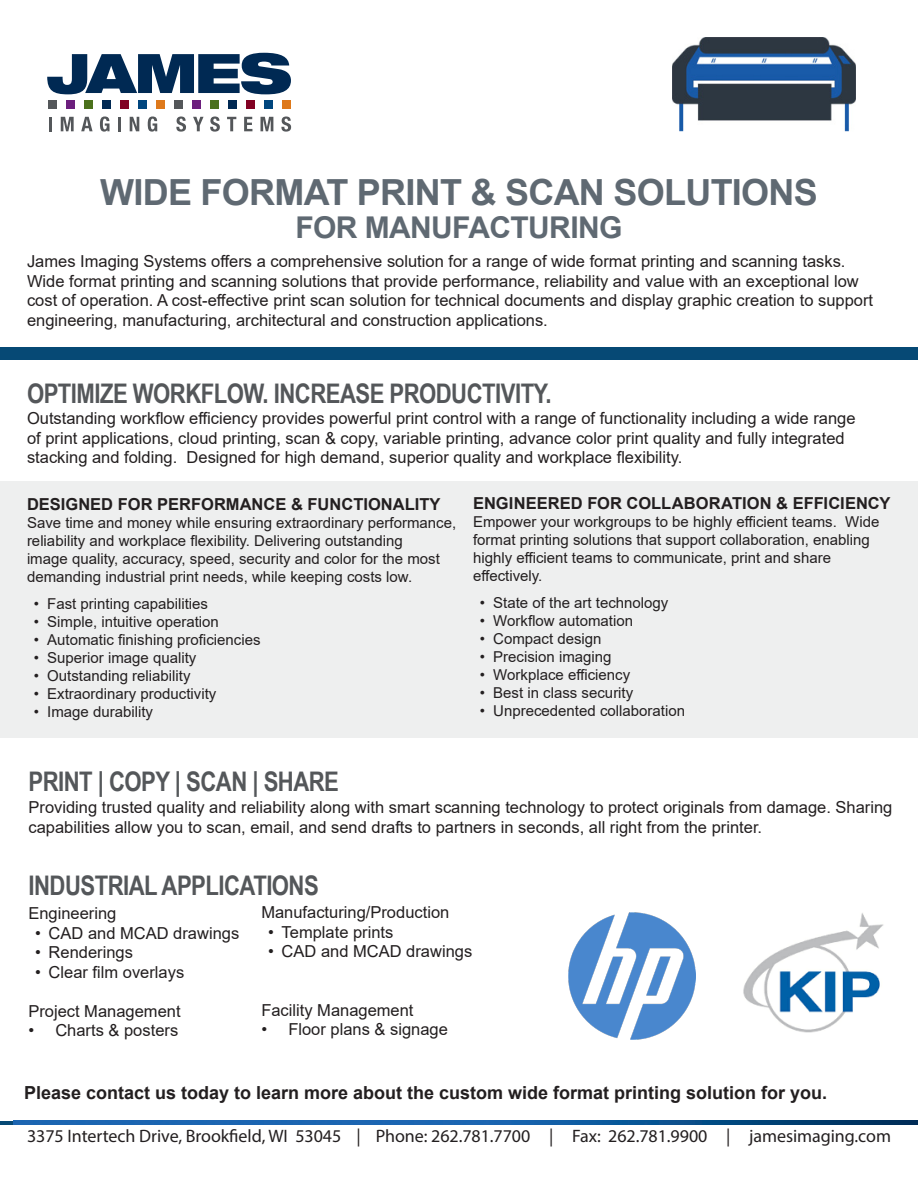
<style>
.page{position:relative;width:918px;height:1188px;background:#fff}
.page>*{position:absolute;margin:0;border:0;box-sizing:border-box;transform-origin:0 0}
.t1{font:700 36px "Arial";letter-spacing:-.02em;color:#5f6972}
.t2{font:700 30px "Arial";letter-spacing:-.02em;color:#5f6972}
.t3{font:700 27px "Arial Narrow";letter-spacing:-.02em;color:#54575a}
.t4{font:18px "Myriad Pro";letter-spacing:-.005em;color:#231f20}
.t5{font:700 18px "Arial";color:#231f20}
.t6{font:16.5px/19.5px "Arial";color:#231f20}
.t7{font:700 16.5px "Arial";color:#231f20}
.t8{font:15px/18px "Arial";color:#231f20}
</style>
<div class="page">
<img style="left:14px;top:1121px;width:904px;height:3px">
<svg style="left:47px;top:53px;width:244px;height:41px"></svg>
<hr style="left:49px;top:117px;width:3px;height:14px;background:#54575a">
<svg style="left:61px;top:117px;width:13px;height:14px"></svg>
<svg style="left:81px;top:117px;width:12px;height:14px"></svg>
<svg style="left:100px;top:117px;width:10px;height:15px"></svg>
<hr style="left:118px;top:117px;width:3px;height:14px;background:#54575a">
<svg style="left:130px;top:117px;width:9px;height:14px"></svg>
<svg style="left:148px;top:117px;width:9px;height:15px"></svg>
<svg style="left:176px;top:117px;width:10px;height:15px"></svg>
<svg style="left:193px;top:117px;width:11px;height:14px"></svg>
<svg style="left:210px;top:117px;width:10px;height:15px"></svg>
<svg style="left:227px;top:117px;width:9px;height:14px"></svg>
<svg style="left:244px;top:117px;width:8px;height:14px"></svg>
<svg style="left:260px;top:117px;width:13px;height:14px"></svg>
<svg style="left:281px;top:117px;width:10px;height:15px"></svg>
<div style="left:49px;top:101px;width:8px;height:8px;background:#54575a"></div>
<div style="left:67px;top:101px;width:8px;height:8px;background:#6c1f7d"></div>
<div style="left:85px;top:101px;width:8px;height:8px;background:#4b711c"></div>
<div style="left:103px;top:101px;width:8px;height:8px;background:#002953"></div>
<div style="left:121px;top:101px;width:8px;height:8px;background:#820123"></div>
<div style="left:139px;top:101px;width:8px;height:8px;background:#00467e"></div>
<div style="left:156px;top:101px;width:9px;height:8px;background:#de791b"></div>
<div style="left:193px;top:101px;width:8px;height:8px;background:#6c1f7d"></div>
<div style="left:210px;top:101px;width:9px;height:8px;background:#4b711c"></div>
<div style="left:228px;top:101px;width:9px;height:8px;background:#002953"></div>
<div style="left:246px;top:101px;width:9px;height:8px;background:#820123"></div>
<div style="left:264px;top:101px;width:9px;height:8px;background:#00467e"></div>
<div style="left:282px;top:101px;width:9px;height:8px;background:#de791b"></div>
<div style="left:174px;top:101px;width:9px;height:8px;background:#54575a"></div>
<div style="left:0;top:348px;width:918px;height:12px;background:#064975"></div>
<div style="left:0;top:482px;width:918px;height:256px;background:#eeefef"></div>
<img style="left:673px;top:38px;width:183px;height:94px">
<img style="left:743px;top:913px;width:140px;height:120px">
<img style="left:568px;top:912px;width:127px;height:127px">
<p class="t1" style="left:100px;top:167px;width:719px">WIDE FORMAT PRINT &amp; SCAN SOLUTIONS</p>
<p class="t2" style="left:295px;top:207px;width:329px">FOR MANUFACTURING</p>
<p class="t6" style="left:27px;top:251px;width:848px">James Imaging Systems offers a comprehensive solution for a range of wide format printing and scanning tasks.<br>Wide format printing and scanning solutions that provide performance, reliability and value with an exceptional low cost of operation. A cost-effective print scan solution for technical documents and display graphic creation to support engineering, manufacturing, architectural and construction applications.</p>
<p class="t3" style="left:27px;top:373px;width:526px">OPTIMIZE WORKFLOW. INCREASE PRODUCTIVITY.</p>
<p class="t6" style="left:27px;top:408px;width:830px">Outstanding workflow efficiency provides powerful print control with a range of functionality including a wide range of print applications, cloud printing, scan &amp; copy, variable printing, advance color print quality and fully integrated stacking and folding. Designed for high demand, superior quality and workplace flexibility.</p>
<p class="t7" style="left:27px;top:493px;width:415px">DESIGNED FOR PERFORMANCE &amp; FUNCTIONALITY</p>
<p class="t8" style="left:27px;top:514px;width:431px">Save time and money while ensuring extraordinary performance, reliability and workplace flexibility. Delivering outstanding<br>image quality, accuracy, speed, security and color for the most demanding industrial print needs, while keeping costs low.</p>
<p class="t8" style="left:34px;top:595px;width:176px">• Fast printing capabilities</p>
<p class="t8" style="left:34px;top:613px;width:187px">• Simple, intuitive operation</p>
<p class="t8" style="left:34px;top:631px;width:228px">• Automatic finishing proficiencies</p>
<p class="t8" style="left:34px;top:649px;width:164px">• Superior image quality</p>
<p class="t8" style="left:34px;top:667px;width:158px">• Outstanding reliability</p>
<p class="t8" style="left:34px;top:685px;width:184px">• Extraordinary productivity</p>
<p class="t8" style="left:34px;top:703px;width:121px">• Image durability</p>
<p class="t7" style="left:473px;top:491px;width:419px">ENGINEERED FOR COLLABORATION &amp; EFFICIENCY</p>
<p class="t8" style="left:473px;top:513px;width:408px">Empower your workgroups to be highly efficient teams. Wide format printing solutions that support collaboration, enabling highly efficient teams to communicate, print and share effectively.</p>
<p class="t8" style="left:480px;top:594px;width:190px">• State of the art technology</p>
<p class="t8" style="left:480px;top:612px;width:155px">• Workflow automation</p>
<p class="t8" style="left:480px;top:630px;width:123px">• Compact design</p>
<p class="t8" style="left:480px;top:648px;width:133px">• Precision imaging</p>
<p class="t8" style="left:480px;top:666px;width:152px">• Workplace efficiency</p>
<p class="t8" style="left:480px;top:684px;width:155px">• Best in class security</p>
<p class="t8" style="left:480px;top:702px;width:207px">• Unprecedented collaboration</p>
<p class="t3" style="left:29px;top:761px;width:312px">PRINT | COPY | SCAN | SHARE</p>
<p class="t6" style="left:29px;top:798px;width:865px">Providing trusted quality and reliability along with smart scanning technology to protect originals from damage. Sharing capabilities allow you to scan, email, and send drafts to partners in seconds, all right from the printer.</p>
<p class="t3" style="left:29px;top:865px;width:292px">INDUSTRIAL APPLICATIONS</p>
<p class="t6" style="left:261px;top:903px;width:190px">Manufacturing/Production</p>
<p class="t6" style="left:268px;top:922px;width:127px">• Template prints</p>
<p class="t6" style="left:268px;top:942px;width:206px">• CAD and MCAD drawings</p>
<p class="t6" style="left:28px;top:903px;width:90px">Engineering</p>
<p class="t6" style="left:35px;top:923px;width:206px">• CAD and MCAD drawings</p>
<p class="t6" style="left:35px;top:942px;width:99px">• Renderings</p>
<p class="t6" style="left:35px;top:962px;width:151px">• Clear film overlays</p>
<p class="t6" style="left:28px;top:1001px;width:154px">Project Management</p>
<p class="t6" style="left:28px;top:1020px;width:151px">• Charts &amp; posters</p>
<p class="t6" style="left:261px;top:1000px;width:154px">Facility Management</p>
<p class="t6" style="left:261px;top:1020px;width:188px">• Floor plans &amp; signage</p>
<p class="t5" style="left:24px;top:1080px;width:805px">Please contact us today to learn more about the custom wide format printing solution for you.</p>
<p class="t4" style="left:27px;top:1125px;width:866px">3375 Intertech Drive, Brookfield, WI 53045 | Phone: 262.781.7700 | Fax: 262.781.9900 | jamesimaging.com</p>
</div>
